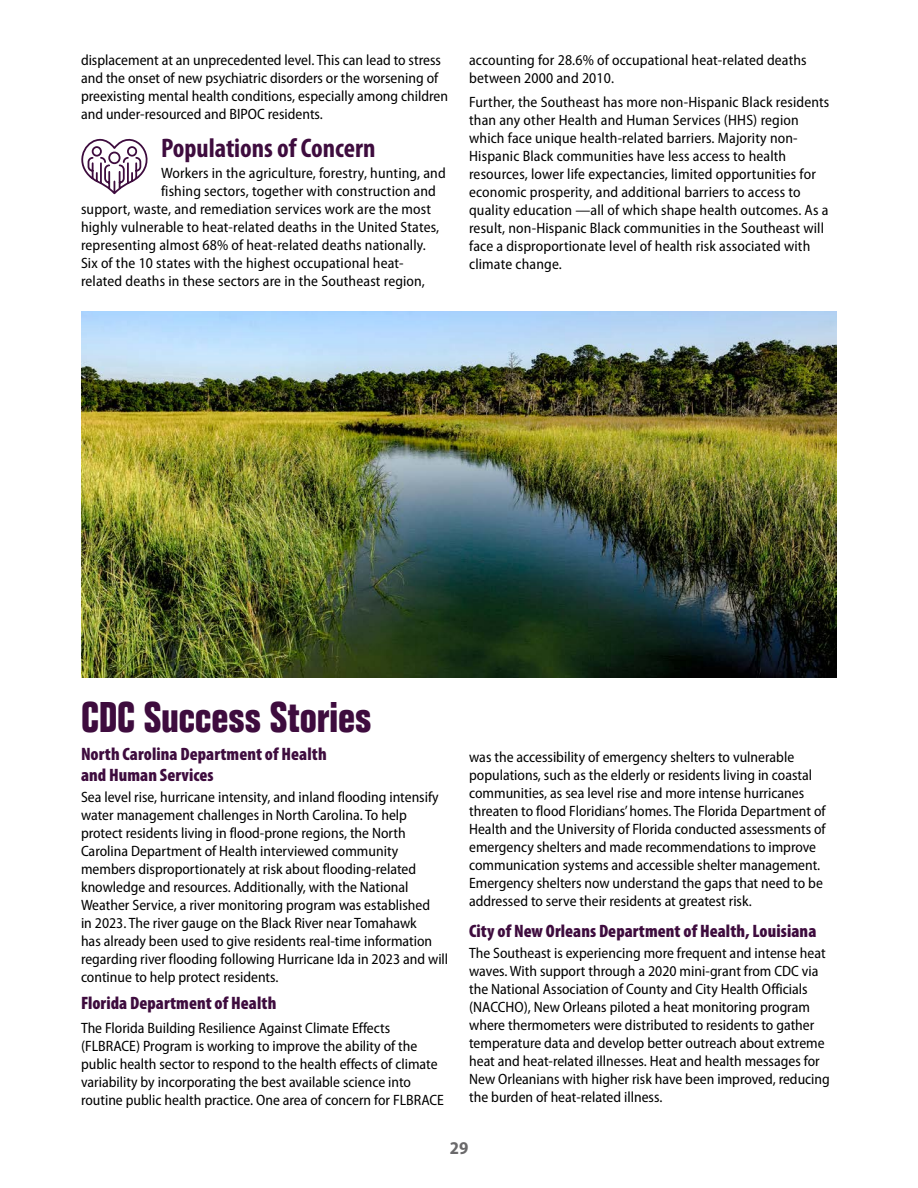
<style>
.page{position:relative;width:918px;height:1188px;background:#fff}
.page>*{position:absolute;margin:0;border:0;box-sizing:border-box;transform-origin:0 0}
.H4_for_TOC{font:700 condensed 42px "Folio Std";color:#3e0c3e}
.t1{font:700 condensed 27px "Myriad Pro";color:#3e0c3e}
.H5_alt_Black_Font{font:900 condensed 18px/21px "Myriad Pro";letter-spacing:.005em;color:#3e0c3e}
.t2{font:700 semi-condensed 18px "Myriad Pro";color:#6a696b}
.t3{font:semi-condensed 15px/18px "Myriad Pro";color:#000}
</style>
<div class="page">
<svg style="left:81px;top:138px;width:67px;height:57px"></svg>
<img style="left:81px;top:311px;width:756px;height:366px">
<p class="t3" style="left:81px;top:52px;width:369px">displacement at an unprecedented level. This can lead to stress and the onset of new psychiatric disorders or the worsening of preexisting mental health conditions, especially among children and under-resourced and BIPOC residents.</p>
<h5 class="t1" style="left:161px;top:133px;width:216px">Populations of Concern</h5>
<p class="t3" style="left:161px;top:164px;width:286px">Workers in the agriculture, forestry, hunting, and</p>
<p class="t3" style="left:161px;top:182px;width:276px">fishing sectors, together with construction and</p>
<p class="t3" style="left:81px;top:200px;width:352px">support, waste, and remediation services work are the most</p>
<p class="t3" style="left:81px;top:218px;width:360px">highly vulnerable to heat-related deaths in the United States,</p>
<p class="t3" style="left:81px;top:236px;width:347px">representing almost 68% of heat-related deaths nationally.</p>
<p class="t3" style="left:81px;top:254px;width:324px">Six of the 10 states with the highest occupational heat-</p>
<p class="t3" style="left:81px;top:272px;width:346px">related deaths in these sectors are in the Southeast region,</p>
<p class="t3" style="left:469px;top:52px;width:339px">accounting for 28.6% of occupational heat-related deaths between 2000 and 2010.</p>
<p class="t3" style="left:469px;top:93px;width:362px">Further, the Southeast has more non-Hispanic Black residents than any other Health and Human Services (HHS) region which face unique health-related barriers. Majority non-Hispanic Black communities have less access to health resources, lower life expectancies, limited opportunities for economic prosperity, and additional barriers to access to quality education —all of which shape health outcomes. As a result, non-Hispanic Black communities in the Southeast will face a disproportionate level of health risk associated with climate change.</p>
<h4 class="H4_for_TOC" style="left:81px;top:694px;width:292px">CDC Success Stories</h4>
<h5 class="H5_alt_Black_Font" style="left:81px;top:743px;width:247px">North Carolina Department of Health and Human Services</h5>
<p class="t3" style="left:81px;top:788px;width:369px">Sea level rise, hurricane intensity, and inland flooding intensify water management challenges in North Carolina. To help protect residents living in flood-prone regions, the North Carolina Department of Health interviewed community members disproportionately at risk about flooding-related knowledge and resources. Additionally, with the National Weather Service, a river monitoring program was established<br>in 2023. The river gauge on the Black River near Tomahawk<br>has already been used to give residents real-time information regarding river flooding following Hurricane Ida in 2023 and will continue to help protect residents.</p>
<p class="H5_alt_Black_Font" style="left:81px;top:993px;width:197px">Florida Department of Health</p>
<p class="t3" style="left:81px;top:1019px;width:365px">The Florida Building Resilience Against Climate Effects (FLBRACE) Program is working to improve the ability of the public health sector to respond to the health effects of climate variability by incorporating the best available science into routine public health practice. One area of concern for FLBRACE</p>
<p class="t3" style="left:469px;top:748px;width:358px">was the accessibility of emergency shelters to vulnerable populations, such as the elderly or residents living in coastal communities, as sea level rise and more intense hurricanes threaten to flood Floridians’ homes. The Florida Department of Health and the University of Florida conducted assessments of emergency shelters and made recommendations to improve communication systems and accessible shelter management.<br>Emergency shelters now understand the gaps that need to be addressed to serve their residents at greatest risk.</p>
<h5 class="H5_alt_Black_Font" style="left:469px;top:921px;width:349px">City of New Orleans Department of Health, Louisiana</h5>
<p class="t3" style="left:469px;top:945px;width:362px">The Southeast is experiencing more frequent and intense heat waves. With support through a 2020 mini-grant from CDC via the National Association of County and City Health Officials (NACCHO), New Orleans piloted a heat monitoring program where thermometers were distributed to residents to gather temperature data and develop better outreach about extreme heat and heat-related illnesses. Heat and health messages for New Orleanians with higher risk have been improved, reducing the burden of heat-related illness.</p>
<p class="t2" style="left:450px;top:1138px;width:20px">29</p>
</div>
